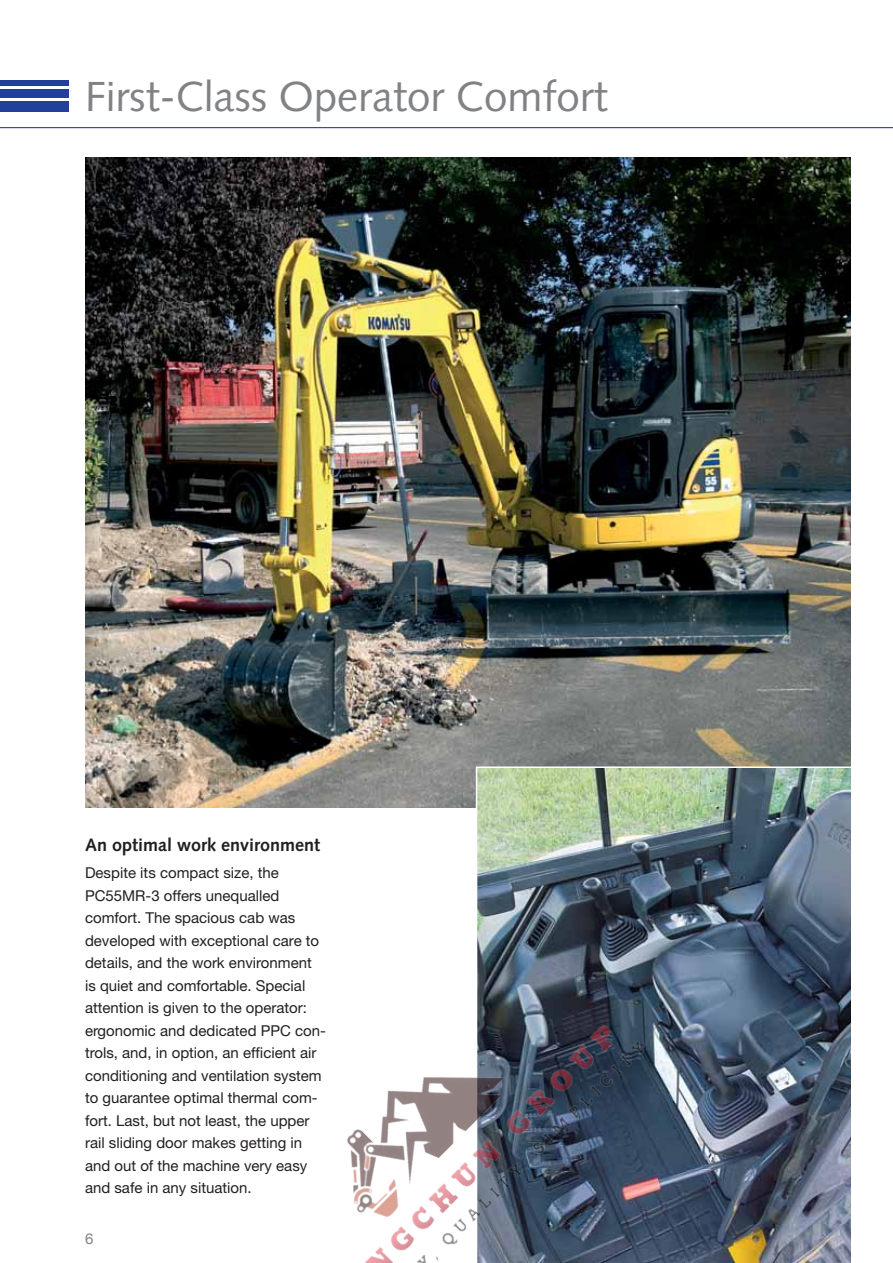
<style>
.page{position:relative;width:893px;height:1263px;background:#fff}
.page>*{position:absolute;margin:0;border:0;box-sizing:border-box;transform-origin:0 0}
.t1{font:42px "Syntax LTCE";color:#808285}
.t2{font:700 18px "Syntax LTCE";color:#231f20}
.t3{font:15px/22.5px "Helvetica Neue LT Pro";color:#231f20}
.t4{font:15px "Helvetica Neue LT Pro";color:#808285}
</style>
<div class="page">
<hr style="left:0;top:127px;width:893px;height:1px;background:#223f9a">
<div style="left:0;top:101px;width:68px;height:10px;background:#223f9a"></div>
<div style="left:0;top:89px;width:68px;height:8px;background:#223f9a"></div>
<div style="left:0;top:80px;width:68px;height:5px;background:#223f9a"></div>
<img style="left:85px;top:157px;width:765px;height:651px">
<img style="left:475px;top:766px;width:376px;height:497px">
<img style="left:347px;top:927px;width:331px;height:336px">
<h1 class="t1" style="left:85px;top:77px;width:524px">First-Class Operator Comfort</h1>
<p class="t2" style="left:85px;top:836px;width:237px">An optimal work environment</p>
<p class="t3" style="left:85px;top:863px;width:242px">Despite its compact size, the PC55MR-3 offers unequalled comfort. The spacious cab was developed with exceptional care to details, and the work environment is quiet and comfortable. Special attention is given to the operator: ergonomic and dedicated PPC con&shy;trols, and, in option, an efficient air conditioning and ventilation system to guarantee optimal thermal com&shy;fort. Last, but not least, the upper rail sliding door makes getting in and out of the machine very easy and safe in any situation.</p>
<p class="t4" style="left:85px;top:1233px;width:10px">6</p>
</div>
